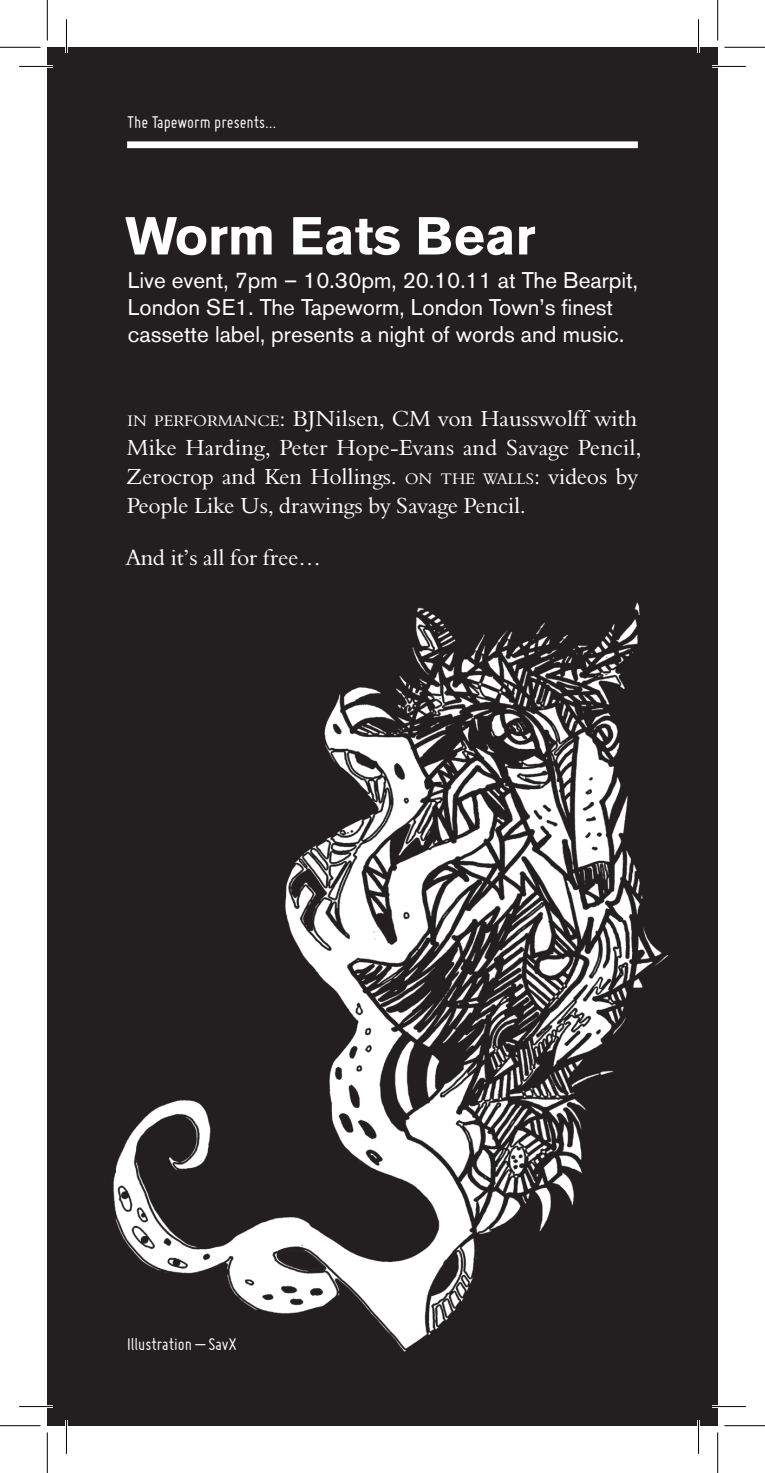
<style>
.page{position:relative;width:765px;height:1473px;background:#fff}
.page>*{position:absolute;margin:0;border:0;box-sizing:border-box;transform-origin:0 0}
.t1{font:700 52.88px "Akzidenz Grotesk BE";color:#fff}
.t2{font:22.5px/29.2px "Aldine 401 BT Roman A";color:#fff}
.t3{font:22.5px/27px "Akzidenz Grotesk BE";color:#fff}
.t4{font:18.45px "Miso";color:#fff}
.s1{font-size:15.75px}
.s2{font-style:inherit}
</style>
<div class="page">
<div style="left:47px;top:47px;width:670px;height:1378px;background:#231f20"></div>
<img style="left:113px;top:602px;width:556px;height:750px">
<div style="left:127px;top:141px;width:510px;height:7px;background:#fff"></div>
<hr style="left:19px;top:65px;width:34px;height:3px;background:#fff">
<hr style="left:711px;top:65px;width:34px;height:3px;background:#fff">
<hr style="left:19px;top:1404px;width:34px;height:3px;background:#fff">
<hr style="left:711px;top:1404px;width:34px;height:3px;background:#fff">
<hr style="left:65px;top:19px;width:3px;height:34px;background:#fff">
<hr style="left:65px;top:1419px;width:3px;height:34px;background:#fff">
<hr style="left:696px;top:19px;width:3px;height:34px;background:#fff">
<hr style="left:696px;top:1419px;width:3px;height:34px;background:#fff">
<hr style="left:19px;top:66px;width:34px;height:1px;background:#000">
<hr style="left:711px;top:66px;width:34px;height:1px;background:#000">
<hr style="left:19px;top:1405px;width:34px;height:1px;background:#000">
<hr style="left:711px;top:1405px;width:34px;height:1px;background:#000">
<hr style="left:66px;top:19px;width:1px;height:34px;background:#000">
<hr style="left:66px;top:1419px;width:1px;height:34px;background:#000">
<hr style="left:697px;top:19px;width:1px;height:34px;background:#000">
<hr style="left:697px;top:1419px;width:1px;height:34px;background:#000">
<hr style="left:0;top:47px;width:40px;height:1px;background:#000">
<hr style="left:724px;top:47px;width:40px;height:1px;background:#000">
<hr style="left:0;top:1425px;width:40px;height:1px;background:#000">
<hr style="left:724px;top:1425px;width:40px;height:1px;background:#000">
<hr style="left:47px;top:0;width:1px;height:40px;background:#000">
<hr style="left:47px;top:1432px;width:1px;height:40px;background:#000">
<hr style="left:717px;top:0;width:1px;height:40px;background:#000">
<hr style="left:717px;top:1432px;width:1px;height:40px;background:#000">
<p class="t4" style="left:127px;top:112px;width:150px">The Tapeworm presents…</p>
<h1 class="t1" style="left:125px;top:205px;width:411px">Worm Eats Bear</h1>
<p class="t3" style="left:128px;top:267px;width:511px">Live event, 7pm – 10.30pm, 20.10.11 at The Bearpit,<br>London SE1. The Tapeworm, London Town’s finest cassette label, presents a night of words and music.</p>
<p class="t2" style="left:127px;top:403px;width:516px"><span class="s1">IN PERFORMANCE</span><span class="s2">:</span> BJNilsen, CM von Hausswolff with Mike Harding, Peter Hope-Evans and Savage Pencil, Zerocrop and Ken Hollings. <span class="s1">ON THE WALLS</span><span class="s2">:</span> videos by People Like Us, drawings by Savage Pencil.</p>
<p class="t2" style="left:126px;top:542px;width:196px">And it’s all for free…</p>
<p class="t4" style="left:127px;top:1333px;width:111px">Illustration – SavX</p>
</div>
